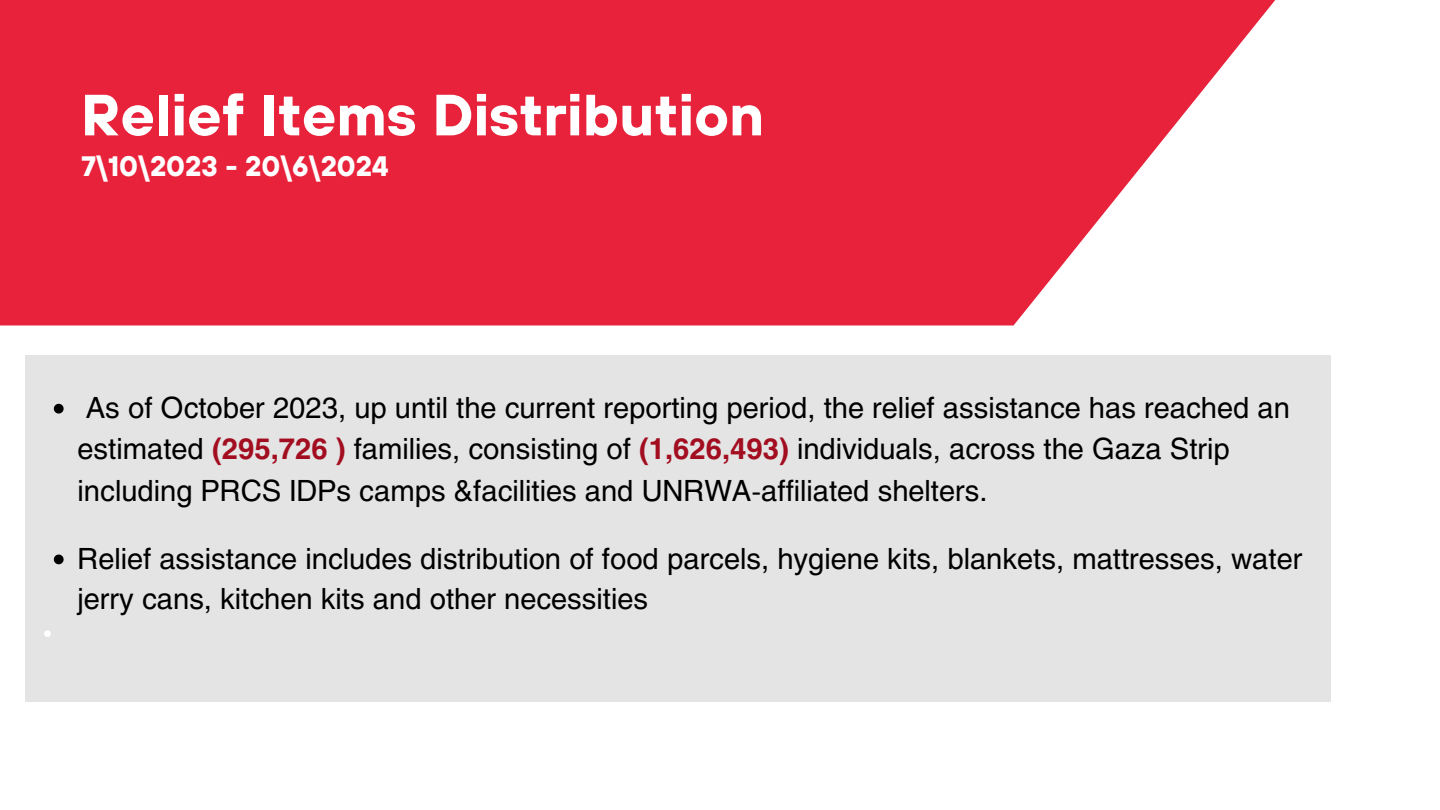
<style>
.page{position:relative;width:1440px;height:810px;background:#fff}
.page>*{position:absolute;margin:0;border:0;box-sizing:border-box;transform-origin:0 0}
.t1{font:700 58px "TT Hoves";color:#fff}
.t2{font:29px/41.2px "Helios";color:#000}
.t3{font:700 28px "TT Hoves";color:#fff}
.s1{font-weight:700;color:#a20e20}
</style>
<div class="page">
<svg style="left:0;top:0;width:1276px;height:325px;background:#ea384f"></svg>
<div style="left:25px;top:355px;width:1305px;height:347px;background:#e4e4e4"></div>
<svg style="left:54px;top:404px;width:10px;height:10px"></svg>
<svg style="left:54px;top:555px;width:10px;height:9px"></svg>
<svg style="left:44px;top:630px;width:7px;height:7px"></svg>
<p class="t1" style="left:81px;top:77px;width:685px">Relief Items Distribution</p>
<p class="t3" style="left:81px;top:148px;width:309px">7\10\2023 - 20\6\2024</p>
<h1 class="t2" style="left:78px;top:386px;width:1214px">As of October 2023, up until the current reporting period, the relief assistance has reached an estimated <span class="s1">(295,726 )</span> families, consisting of <span class="s1">(1,626,493)</span> individuals, across the Gaza Strip including PRCS IDPs camps &amp;facilities and UNRWA-affiliated shelters.</h1>
<p class="t2" style="left:78px;top:537px;width:1226px;line-height:40.5px">Relief assistance includes distribution of food parcels, hygiene kits, blankets, mattresses, water jerry cans, kitchen kits and other necessities</p>
</div>
